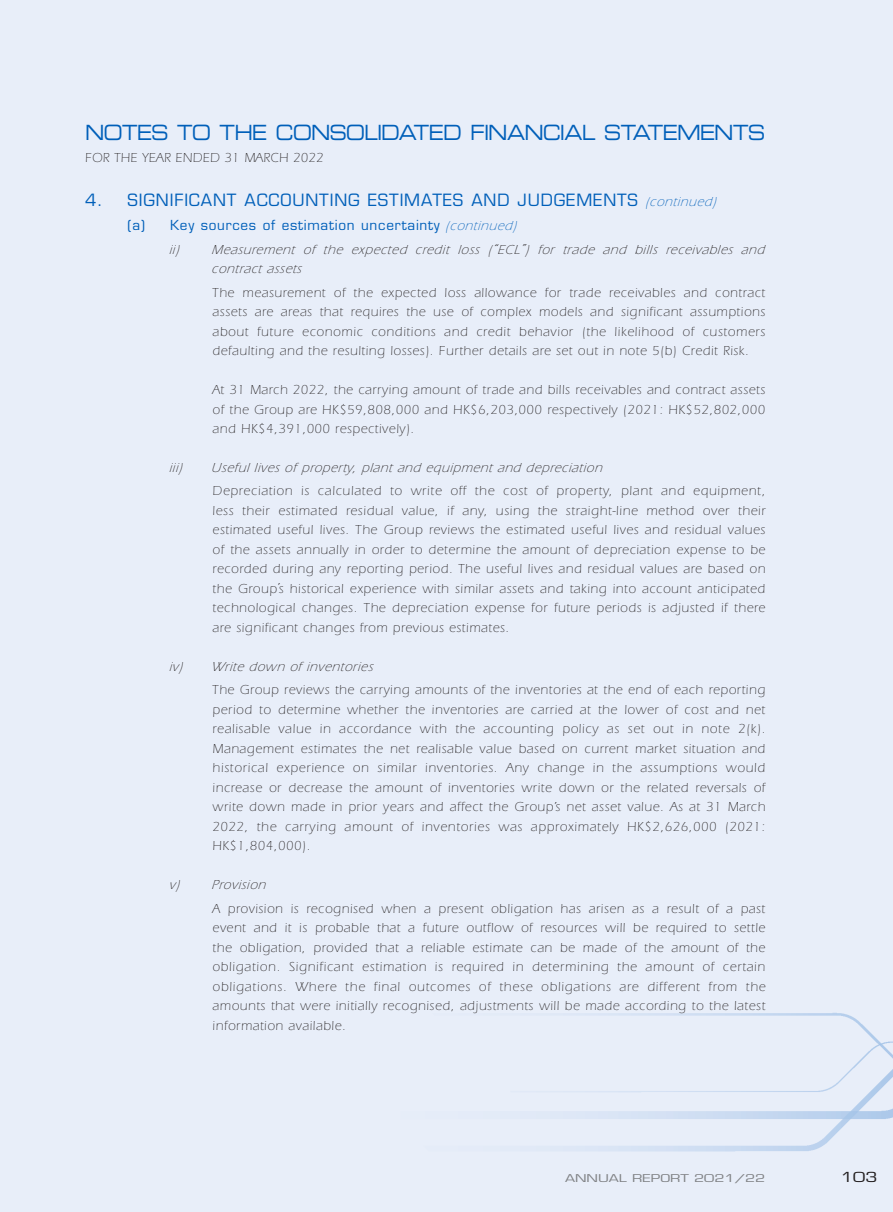
<style>
.page{position:relative;width:893px;height:1212px;background:#fff}
.page>*{position:absolute;margin:0;border:0;box-sizing:border-box;transform-origin:0 0}
.t1{font:21px "Eurostile LT Std Ex 2";letter-spacing:-.05em;color:#005fb9;scale:.85 1}
.t2{font:16.5px "Eurostile LT Std";letter-spacing:.055em;color:#005fb9}
.t3{font:300 13.5px/19.5px "ITC Eras Std";letter-spacing:.045em;color:#231f20;text-align:justify}
.t4{font:italic 300 13.5px/19.5px "ITC Eras Std";color:#231f20}
.t5{font:13.5px "Eurostile LT Std";letter-spacing:.055em;color:#005fb9}
.t6{font:13.5px "Eurostile LT Std";color:#231f20;scale:1.3 1}
.t7{font:10.5px "Eurostile LT Std";letter-spacing:-.005em;color:#808285;scale:1.4 1}
.s1{font-family:"ITC Eras Std";font-weight:300;font-style:italic;font-size:13.5px}
.s2{font-family:"ITC Eras Std";font-weight:300;font-style:italic}
</style>
<div class="page">
<h1 class="t1" style="left:85px;top:118px;width:802px">NOTES TO THE CONSOLIDATED FINANCIAL STATEMENTS</h1>
<p class="t3" style="left:85px;top:148px;width:240px">FOR THE YEAR ENDED 31 MARCH 2022</p>
<p class="t2" style="left:85px;top:190px;width:637px">4. SIGNIFICANT ACCOUNTING ESTIMATES AND JUDGEMENTS <span class="s1">(continued)</span></p>
<p class="t5" style="left:128px;top:217px;width:394px">(a) Key sources of estimation uncertainty <span class="s2">(continued)</span></p>
<p class="t4" style="left:211px;top:240px;width:558px;text-indent:-43px">ii) Measurement of the expected credit loss (“ECL”) for trade and bills receivables and contract assets</p>
<p class="t3" style="left:213px;top:283px;width:554px">The measurement of the expected loss allowance for trade receivables and contract assets are areas that requires the use of complex models and significant assumptions about future economic conditions and credit behavior (the likelihood of customers defaulting and the resulting losses). Further details are set out in note 5(b) Credit Risk.</p>
<p class="t3" style="left:213px;top:380px;width:554px">At 31 March 2022, the carrying amount of trade and bills receivables and contract assets of the Group are HK$59,808,000 and HK$6,203,000 respectively (2021: HK$52,802,000 and HK$4,391,000 respectively).</p>
<p class="t4" style="left:169px;top:458px;width:19px">iii)</p>
<p class="t4" style="left:211px;top:458px;width:396px">Useful lives of property, plant and equipment and depreciation</p>
<p class="t3" style="left:213px;top:481px;width:554px">Depreciation is calculated to write off the cost of property, plant and equipment, less their estimated residual value, if any, using the straight-line method over their estimated useful lives. The Group reviews the estimated useful lives and residual values of the assets annually in order to determine the amount of depreciation expense to be recorded during any reporting period. The useful lives and residual values are based on the Group’s historical experience with similar assets and taking into account anticipated technological changes. The depreciation expense for future periods is adjusted if there are significant changes from previous estimates.</p>
<p class="t4" style="left:169px;top:657px;width:209px">iv) Write down of inventories</p>
<p class="t3" style="left:213px;top:680px;width:554px">The Group reviews the carrying amounts of the inventories at the end of each reporting period to determine whether the inventories are carried at the lower of cost and net realisable value in accordance with the accounting policy as set out in note 2(k).<br>Management estimates the net realisable value based on current market situation and historical experience on similar inventories. Any change in the assumptions would increase or decrease the amount of inventories write down or the related reversals of write down made in prior years and affect the Group’s net asset value. As at 31 March 2022, the carrying amount of inventories was approximately HK$2,626,000 (2021:<br>HK$1,804,000).</p>
<p class="t4" style="left:169px;top:875px;width:102px">v) Provision</p>
<p class="t3" style="left:213px;top:899px;width:554px">A provision is recognised when a present obligation has arisen as a result of a past event and it is probable that a future outflow of resources will be required to settle the obligation, provided that a reliable estimate can be made of the amount of the obligation. Significant estimation is required in determining the amount of certain obligations. Where the final outcomes of these obligations are different from the amounts that were initially recognised, adjustments will be made according to the latest information available.</p>
<p class="t7" style="left:565px;top:1172px;width:145px">ANNUAL REPORT 2021/22</p>
<p class="t6" style="left:841px;top:1168px;width:30px">103</p>
</div>
